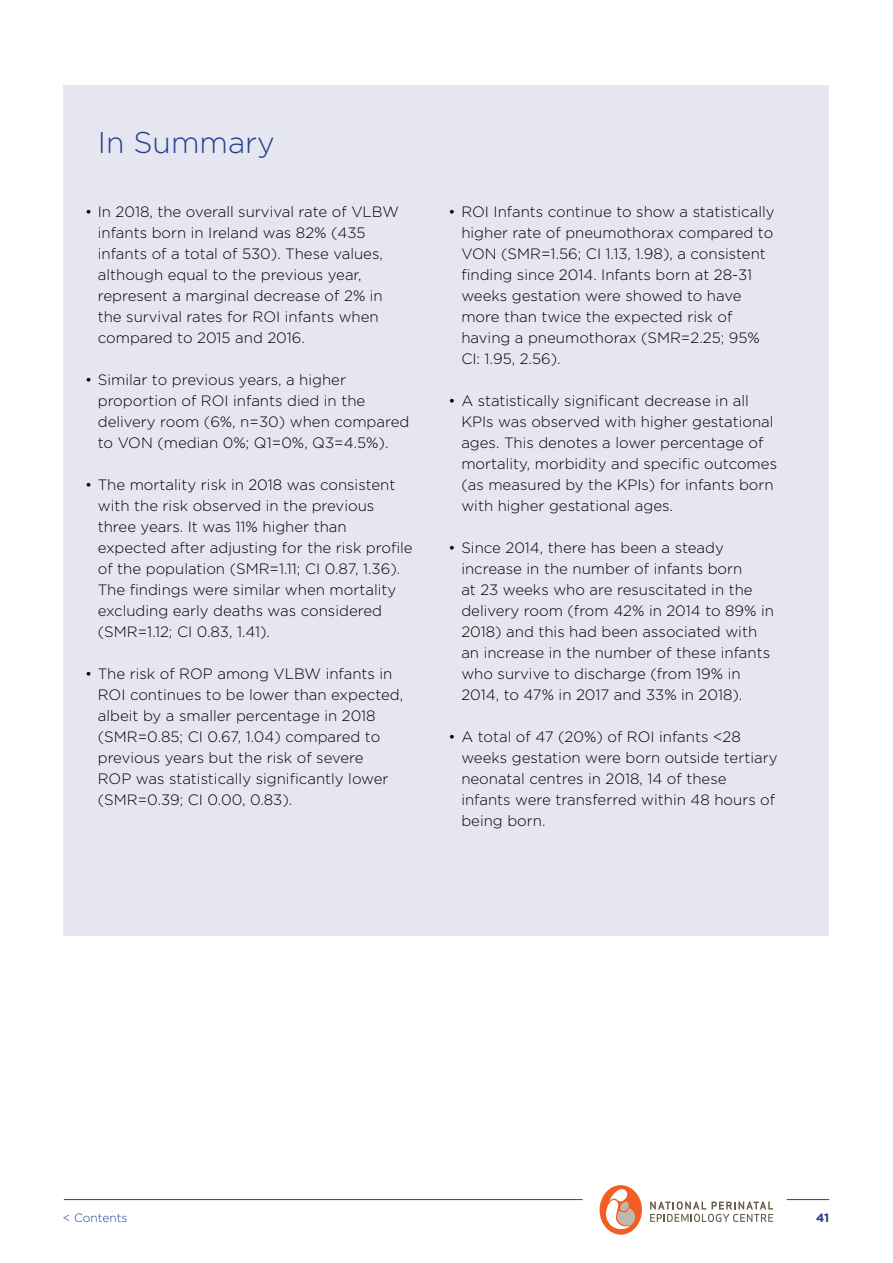
<style>
.page{position:relative;width:893px;height:1263px;background:#fff}
.page>*{position:absolute;margin:0;border:0;box-sizing:border-box;transform-origin:0 0}
.t1{font:300 30px "Gotham";color:#25408f}
.t2{font:300 15px/21px "Gotham";color:#000}
.t3{font:300 12px "Gotham";color:#25408f}
.t4{font:700 12px "Gotham";color:#25408f}
</style>
<div class="page">
<hr style="left:64px;top:1199px;width:519px;height:1px;background:#25408f">
<hr style="left:787px;top:1199px;width:42px;height:1px;background:#25408f">
<div style="left:600px;top:1185px;width:42px;height:50px;background:#f15d22;border-radius:50%"></div>
<svg style="left:650px;top:1201px;width:123px;height:21px"></svg>
<svg style="left:605px;top:1188px;width:30px;height:45px"></svg>
<div style="left:64px;top:85px;width:765px;height:850px;background:#e6e6f0"></div>
<h1 class="t1" style="left:98px;top:126px;width:179px">In Summary</h1>
<p class="t2" style="left:98px;top:201px;width:303px;text-indent:-13px">• In 2018, the overall survival rate of VLBW infants born in Ireland was 82% (435 infants of a total of 530). These values, although equal to the previous year, represent a marginal decrease of 2% in the survival rates for ROI infants when compared to 2015 and 2016.</p>
<p class="t2" style="left:98px;top:369px;width:313px;text-indent:-13px">• Similar to previous years, a higher proportion of ROI infants died in the delivery room (6%, n=30) when compared to VON (median 0%; Q1=0%, Q3=4.5%).</p>
<p class="t2" style="left:98px;top:474px;width:316px;text-indent:-13px">• The mortality risk in 2018 was consistent with the risk observed in the previous three years. It was 11% higher than expected after adjusting for the risk profile of the population (SMR=1.11; CI 0.87, 1.36).<br>The findings were similar when mortality excluding early deaths was considered (SMR=1.12; CI 0.83, 1.41).</p>
<p class="t2" style="left:98px;top:663px;width:307px;text-indent:-13px">• The risk of ROP among VLBW infants in ROI continues to be lower than expected, albeit by a smaller percentage in 2018 (SMR=0.85; CI 0.67, 1.04) compared to previous years but the risk of severe<br>ROP was statistically significantly lower (SMR=0.39; CI 0.00, 0.83).</p>
<p class="t2" style="left:461px;top:201px;width:315px;text-indent:-13px">• ROI Infants continue to show a statistically higher rate of pneumothorax compared to VON (SMR=1.56; CI 1.13, 1.98), a consistent finding since 2014. Infants born at 28-31 weeks gestation were showed to have more than twice the expected risk of having a pneumothorax (SMR=2.25; 95% CI: 1.95, 2.56).</p>
<p class="t2" style="left:461px;top:390px;width:317px;text-indent:-13px">• A statistically significant decrease in all KPIs was observed with higher gestational ages. This denotes a lower percentage of mortality, morbidity and specific outcomes (as measured by the KPIs) for infants born with higher gestational ages.</p>
<p class="t2" style="left:461px;top:537px;width:314px;text-indent:-13px">• Since 2014, there has been a steady increase in the number of infants born<br>at 23 weeks who are resuscitated in the delivery room (from 42% in 2014 to 89% in 2018) and this had been associated with an increase in the number of these infants who survive to discharge (from 19% in 2014, to 47% in 2017 and 33% in 2018).</p>
<p class="t2" style="left:461px;top:726px;width:318px;text-indent:-13px">• A total of 47 (20%) of ROI infants &lt;28 weeks gestation were born outside tertiary neonatal centres in 2018, 14 of these infants were transferred within 48 hours of being born.</p>
<p class="t3" style="left:63px;top:1211px;width:66px">&lt; Contents</p>
<p class="t4" style="left:816px;top:1211px;width:15px">41</p>
</div>
